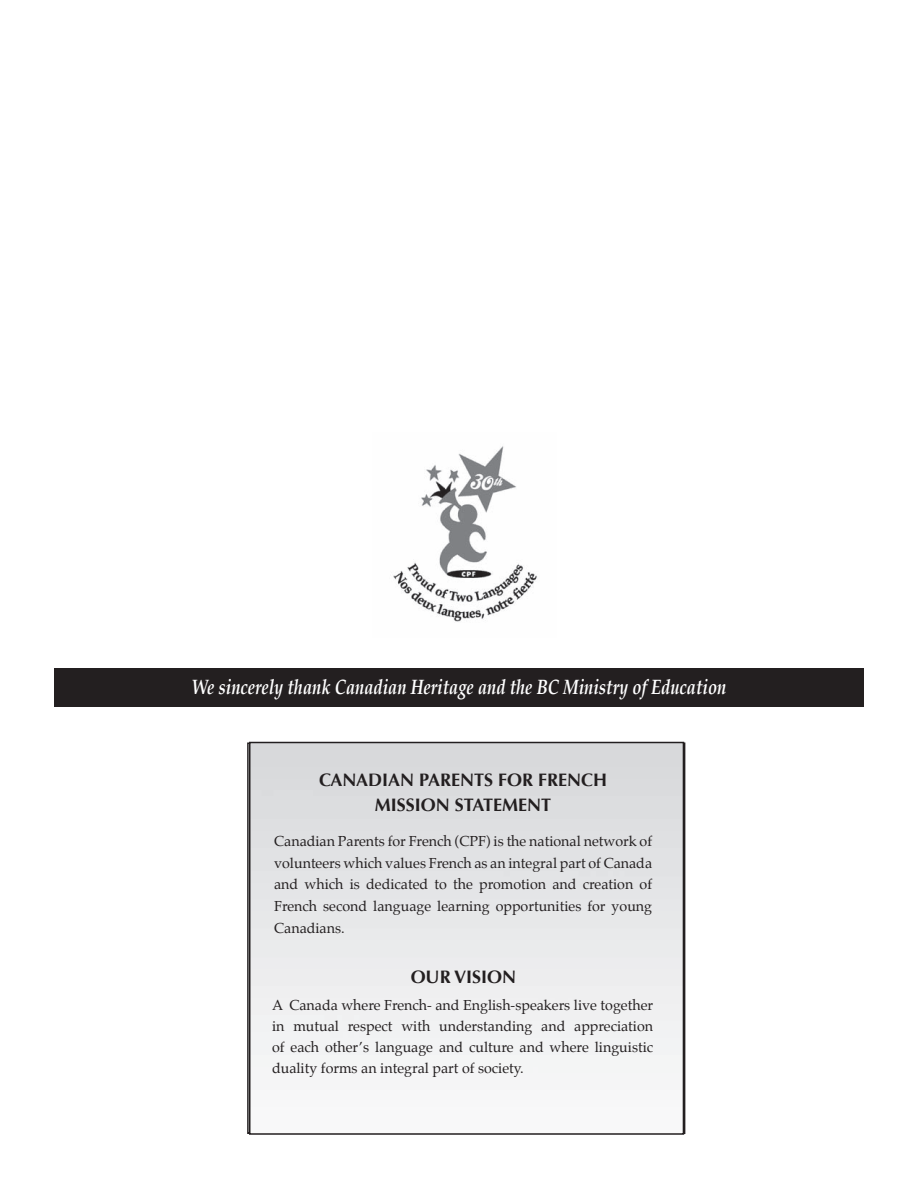
<style>
.page{position:relative;width:918px;height:1188px;background:#fff}
.page>*{position:absolute;margin:0;border:0;box-sizing:border-box;transform-origin:0 0}
.t1{font:italic 700 20.7px "Palatino";color:#fff;scale:.8 1}
.t2{font:700 18px/25.2px "Optima";color:#231f20;text-align:center}
.t3{font:14.25px/21.8px "Palatino";color:#231f20;text-align:justify}
</style>
<div class="page">
<div style="left:249px;top:742px;width:435px;height:393px;border:2px solid #231f20"></div>
<div style="left:54px;top:668px;width:810px;height:38px;background:#231f20"></div>
<img style="left:393px;top:446px;width:144px;height:176px">
<h1 class="t1" style="left:192px;top:674px;width:670px">We sincerely thank Canadian Heritage and the BC Ministry of Education</h1>
<p class="t2" style="left:319px;top:768px;width:289px">CANADIAN PARENTS FOR FRENCH<br>MISSION STATEMENT</p>
<p class="t3" style="left:274px;top:831px;width:380px">Canadian Parents for French (CPF) is the national network of volunteers which values French as an integral part of Canada and which is dedicated to the promotion and creation of French second language learning opportunities for young Canadians.</p>
<p class="t2" style="left:411px;top:964px;width:107px">OUR VISION</p>
<p class="t3" style="left:272px;top:996px;width:383px;line-height:21px">A Canada where French- and English-speakers live together in mutual respect with understanding and appreciation of each other’s language and culture and where linguistic duality forms an integral part of society.</p>
</div>
